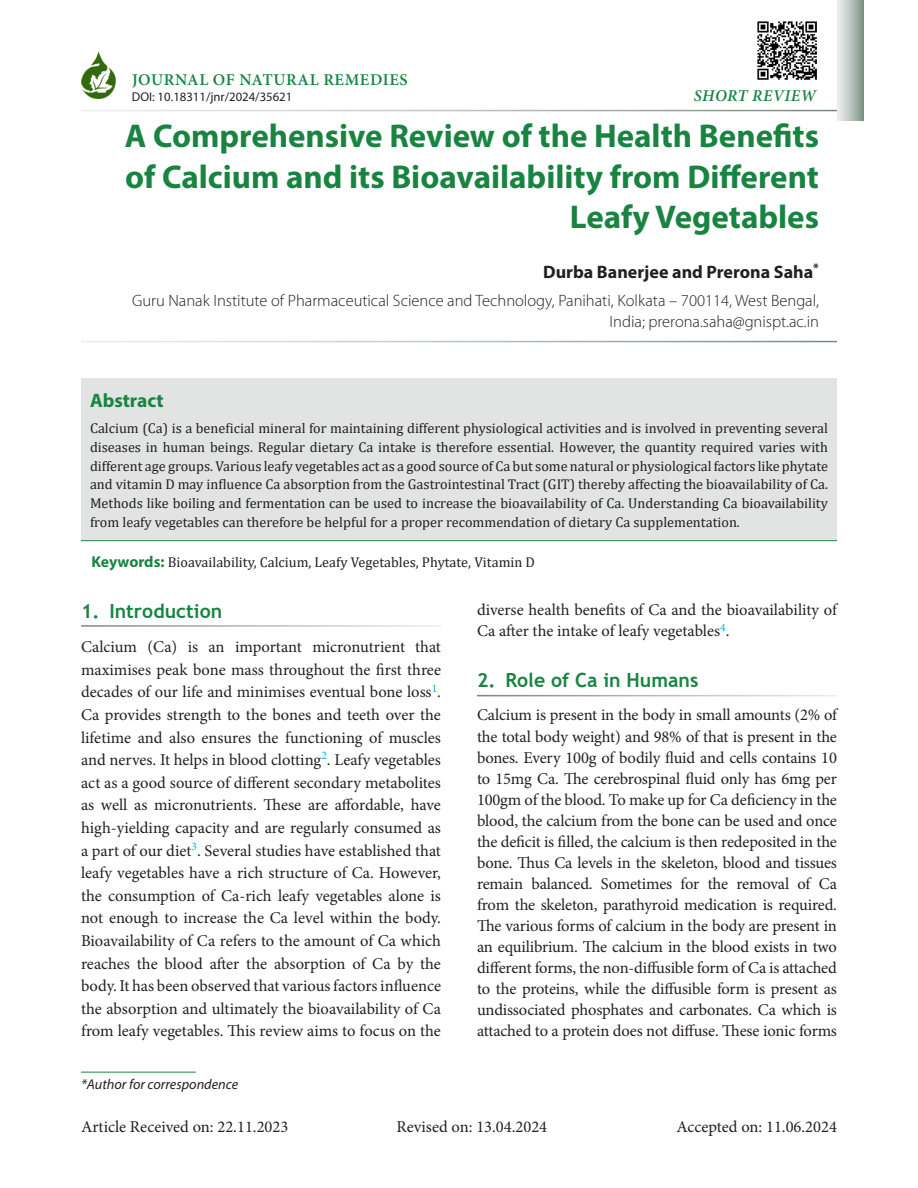
<style>
.page{position:relative;width:918px;height:1188px;background:#fff}
.page>*{position:absolute;margin:0;border:0;box-sizing:border-box;transform-origin:0 0}
.Article_title{font:700 33px/40.5px "Myriad Pro";color:#198441;text-align:right}
.A_level{font:700 19.5px "Trebuchet MS";color:#198441}
.Abstarct_head{font:700 19.5px "Myriad Pro";color:#198441}
.Author_group{font:700 18px "Myriad Pro";color:#231f20}
.Para_flush{font:16.5px/22.6px "Minion Pro";letter-spacing:-.005em;color:#231f20;text-align:justify}
.Author_affiliation{font:300 16.5px/21px "Myriad Pro";color:#231f20;text-align:right}
.Article_history{font:16.5px "Minion Pro";color:#231f20}
.Journal_title{font:600 16.5px "Minion Pro";letter-spacing:.035em;color:#198441}
.Article_type{font:italic 600 16.5px "Minion Pro";letter-spacing:.025em;color:#198441}
.Abstract_text{font:14.25px/18.8px "Cambria";color:#231f20;text-align:justify}
.Keywords{font:14.25px "Cambria";color:#231f20}
.Footnote1{font:italic 14.25px "Myriad Pro";color:#231f20}
.DOI{font:12.75px "Myriad Pro";color:#231f20}
.s1{font-family:"Myriad Pro";font-weight:700;font-size:15.75px;color:#198441}
</style>
<div class="page">
<svg style="left:837px;top:0;width:27px;height:121px;background:#b8c3bd"></svg>
<img style="left:81px;top:52px;width:35px;height:46px">
<div style="left:81px;top:379px;width:756px;height:161px;background:#e2e3e3"></div>
<hr style="left:81px;top:540px;width:756px;height:1px;background:#198441">
<img style="left:758px;top:21px;width:58px;height:59px">
<hr style="left:81px;top:1072px;width:115px;height:1px;background:#198441">
<p class="Journal_title" style="left:132px;top:68px;width:277px">JOURNAL OF NATURAL REMEDIES</p>
<p class="DOI" style="left:132px;top:89px;width:162px">DOI: 10.18311/jnr/2024/35621</p>
<p class="Article_type" style="left:694px;top:84px;width:124px">SHORT REVIEW</p>
<p class="Article_title" style="left:125px;top:115px;width:696px">A Comprehensive Review of the Health Benefits of Calcium and its Bioavailability from Different<br>Leafy Vegetables</p>
<p class="Author_group" style="left:543px;top:260px;width:277px">Durba Banerjee and Prerona Saha<sup>*</sup></p>
<p class="Author_affiliation" style="left:132px;top:291px;width:688px">Guru Nanak Institute of Pharmaceutical Science and Technology, Panihati, Kolkata – 700114, West Bengal,<br>India; prerona.saha@gnispt.ac.in</p>
<p class="Abstarct_head" style="left:90px;top:388px;width:75px">Abstract</p>
<p class="Abstract_text" style="left:90px;top:419px;width:740px">Calcium (Ca) is a beneficial mineral for maintaining different physiological activities and is involved in preventing several diseases in human beings. Regular dietary Ca intake is therefore essential. However, the quantity required varies with different age groups. Various leafy vegetables act as a good source of Ca but some natural or physiological factors like phytate and vitamin D may influence Ca absorption from the Gastrointestinal Tract (GIT) thereby affecting the bioavailability of Ca.<br>Methods like boiling and fermentation can be used to increase the bioavailability of Ca. Understanding Ca bioavailability from leafy vegetables can therefore be helpful for a proper recommendation of dietary Ca supplementation.</p>
<p class="Keywords" style="left:92px;top:554px;width:445px"><span class="s1">Keywords:</span> Bioavailability, Calcium, Leafy Vegetables, Phytate, Vitamin D</p>
<p class="A_level" style="left:81px;top:599px;width:143px">1. Introduction</p>
<p class="Para_flush" style="left:81px;top:636px;width:362px">Calcium (Ca) is an important micronutrient that maximises peak bone mass throughout the first three decades of our life and minimises eventual bone loss<sup>1</sup>.<br>Ca provides strength to the bones and teeth over the lifetime and also ensures the functioning of muscles and nerves. It helps in blood clotting<sup>2</sup>. Leafy vegetables act as a good source of different secondary metabolites as well as micronutrients. These are affordable, have high-yielding capacity and are regularly consumed as a part of our diet<sup>3</sup>. Several studies have established that leafy vegetables have a rich structure of Ca. However, the consumption of Ca-rich leafy vegetables alone is not enough to increase the Ca level within the body.<br>Bioavailability of Ca refers to the amount of Ca which reaches the blood after the absorption of Ca by the body. It has been observed that various factors influence the absorption and ultimately the bioavailability of Ca from leafy vegetables. This review aims to focus on the</p>
<p class="Footnote1" style="left:81px;top:1075px;width:159px">*Author for correspondence</p>
<p class="Para_flush" style="left:477px;top:600px;width:361px;line-height:21px">diverse health benefits of Ca and the bioavailability of<br>Ca after the intake of leafy vegetables<sup>4</sup>.</p>
<p class="A_level" style="left:477px;top:668px;width:223px">2. Role of Ca in Humans</p>
<p class="Para_flush" style="left:477px;top:705px;width:362px;line-height:21px">Calcium is present in the body in small amounts (2% of the total body weight) and 98% of that is present in the bones. Every 100g of bodily fluid and cells contains 10 to 15mg Ca. The cerebrospinal fluid only has 6mg per 100gm of the blood. To make up for Ca deficiency in the blood, the calcium from the bone can be used and once the deficit is filled, the calcium is then redeposited in the bone. Thus Ca levels in the skeleton, blood and tissues remain balanced. Sometimes for the removal of Ca from the skeleton, parathyroid medication is required.<br>The various forms of calcium in the body are present in an equilibrium. The calcium in the blood exists in two different forms, the non-diffusible form of Ca is attached to the proteins, while the diffusible form is present as undissociated phosphates and carbonates. Ca which is attached to a protein does not diffuse. These ionic forms</p>
<p class="Article_history" style="left:81px;top:1116px;width:209px">Article Received on: 22.11.2023</p>
<p class="Article_history" style="left:396px;top:1116px;width:152px">Revised on: 13.04.2024</p>
<p class="Article_history" style="left:676px;top:1116px;width:162px">Accepted on: 11.06.2024</p>
</div>
